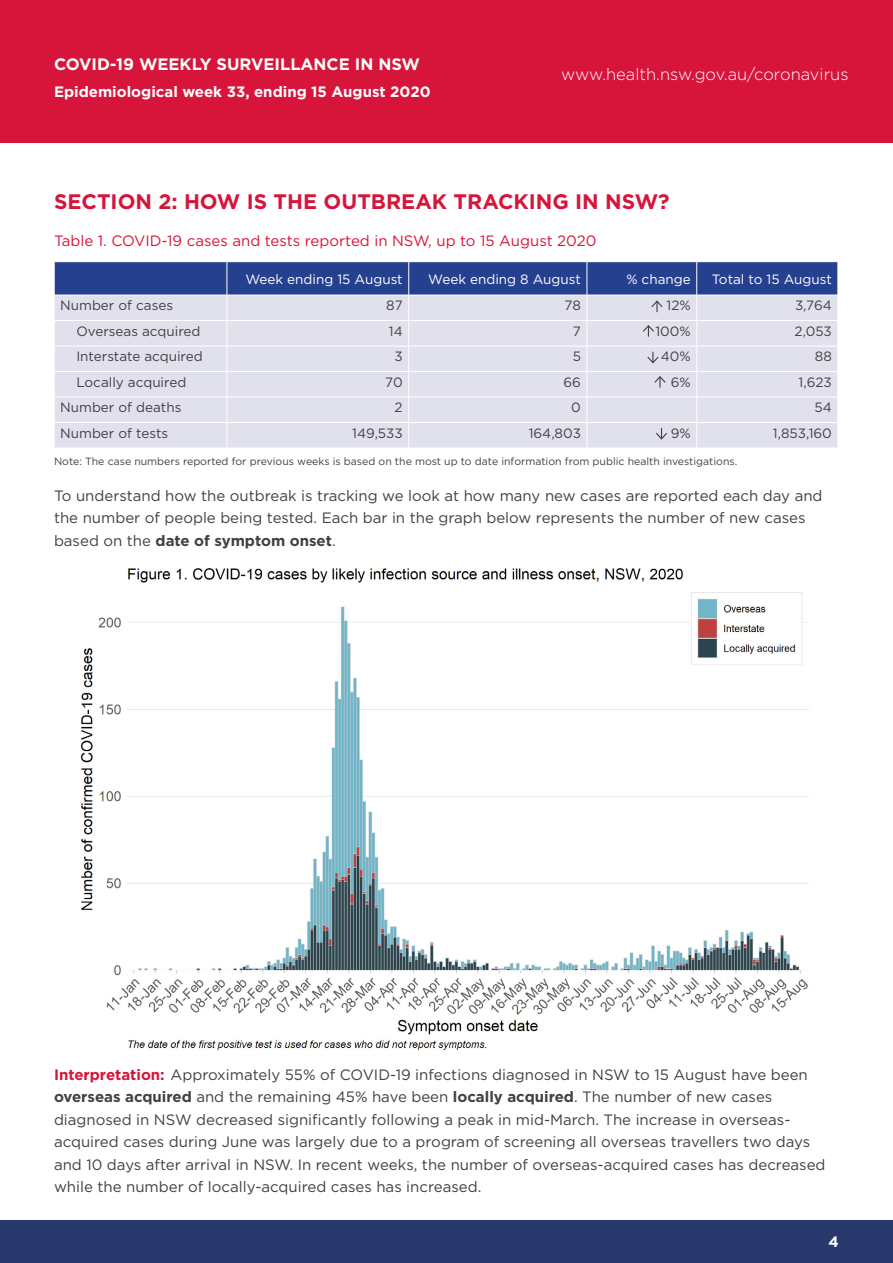
<style>
.page{position:relative;width:893px;height:1263px;background:#fff}
.page>*{position:absolute;margin:0;border:0;box-sizing:border-box;transform-origin:0 0}
.t1{font:700 21px "Gotham";color:#d7153a}
.t2{font:300 16.5px "Gotham";color:#fff}
.t3{font:700 16.5px "Gotham";color:#fff}
.t4{font:15px/22.5px "Gotham";color:#414042}
.t5{font:15px "Gotham";color:#d7153a}
.t6{font:700 15px "Gotham";color:#fff}
.t7{font:13.5px "Gotham";color:#414042}
.t8{font:13.5px "Gotham";color:#fff}
.t9{font:10.5px "Gotham";color:#414042}
.s1{font-weight:700}
.s2{font-weight:700;color:#d7153a}
</style>
<div class="page">
<div style="left:0;top:1220px;width:893px;height:43px;background:#28386c"></div>
<div style="left:0;top:0;width:893px;height:143px;background:#d7153a"></div>
<svg style="left:54px;top:262px;width:784px;height:186px;background:#c1c5dd"></svg>
<img style="left:80px;top:568px;width:729px;height:482px">
<p class="t3" style="left:54px;top:55px;width:368px">COVID-19 WEEKLY SURVEILLANCE IN NSW</p>
<p class="t6" style="left:54px;top:83px;width:378px">Epidemiological week 33, ending 15 August 2020</p>
<p class="t2" style="left:561px;top:65px;width:289px">www.health.nsw.gov.au/coronavirus</p>
<h1 class="t1" style="left:54px;top:189px;width:617px">SECTION 2: HOW IS THE OUTBREAK TRACKING IN NSW?</h1>
<p class="t5" style="left:54px;top:233px;width:544px">Table 1. COVID-19 cases and tests reported in NSW, up to 15 August 2020</p>
<p class="t8" style="left:245px;top:271px;width:159px">Week ending 15 August</p>
<p class="t8" style="left:428px;top:271px;width:154px">Week ending 8 August</p>
<p class="t8" style="left:626px;top:271px;width:66px">% change</p>
<p class="t8" style="left:712px;top:271px;width:121px">Total to 15 August</p>
<p class="t7" style="left:60px;top:298px;width:114px">Number of cases</p>
<p class="t7" style="left:386px;top:298px;width:18px">87</p>
<p class="t7" style="left:564px;top:298px;width:18px">78</p>
<p class="t7" style="left:667px;top:298px;width:26px">12%</p>
<p class="t7" style="left:795px;top:298px;width:38px">3,764</p>
<p class="t7" style="left:76px;top:324px;width:126px">Overseas acquired</p>
<p class="t7" style="left:389px;top:324px;width:15px">14</p>
<p class="t7" style="left:573px;top:324px;width:10px">7</p>
<p class="t7" style="left:655px;top:324px;width:37px">100%</p>
<p class="t7" style="left:795px;top:324px;width:39px">2,053</p>
<p class="t7" style="left:76px;top:349px;width:128px">Interstate acquired</p>
<p class="t7" style="left:394px;top:349px;width:10px">3</p>
<p class="t7" style="left:573px;top:349px;width:10px">5</p>
<p class="t7" style="left:661px;top:349px;width:31px">40%</p>
<p class="t7" style="left:815px;top:349px;width:19px">88</p>
<p class="t7" style="left:76px;top:375px;width:111px">Locally acquired</p>
<p class="t7" style="left:385px;top:375px;width:19px">70</p>
<p class="t7" style="left:563px;top:375px;width:19px">66</p>
<p class="t7" style="left:671px;top:375px;width:21px">6%</p>
<p class="t7" style="left:799px;top:375px;width:35px">1,623</p>
<p class="t7" style="left:60px;top:400px;width:123px">Number of deaths</p>
<p class="t7" style="left:395px;top:400px;width:10px">2</p>
<p class="t7" style="left:571px;top:400px;width:11px">0</p>
<p class="t7" style="left:814px;top:400px;width:19px">54</p>
<p class="t7" style="left:60px;top:426px;width:110px">Number of tests</p>
<p class="t7" style="left:352px;top:426px;width:52px">149,533</p>
<p class="t7" style="left:529px;top:426px;width:54px">164,803</p>
<p class="t7" style="left:671px;top:426px;width:21px">9%</p>
<p class="t7" style="left:773px;top:426px;width:60px">1,853,160</p>
<p class="t9" style="left:54px;top:455px;width:685px">Note: The case numbers reported for previous weeks is based on the most up to date information from public health investigations.</p>
<p class="t4" style="left:54px;top:484px;width:770px">To understand how the outbreak is tracking we look at how many new cases are reported each day and the number of people being tested. Each bar in the graph below represents the number of new cases based on the <span class="s1">date of symptom onset</span>.</p>
<p class="t4" style="left:54px;top:1063px;width:773px"><span class="s2">Interpretation:</span> Approximately 55% of COVID-19 infections diagnosed in NSW to 15 August have been <span class="s1">overseas acquired</span> and the remaining 45% have been <span class="s1">locally acquired</span>. The number of new cases diagnosed in NSW decreased significantly following a peak in mid-March. The increase in overseas&shy;acquired cases during June was largely due to a program of screening all overseas travellers two days and 10 days after arrival in NSW. In recent weeks, the number of overseas-acquired cases has decreased while the number of locally-acquired cases has increased.</p>
<p class="t6" style="left:829px;top:1233px;width:12px">4</p>
</div>
